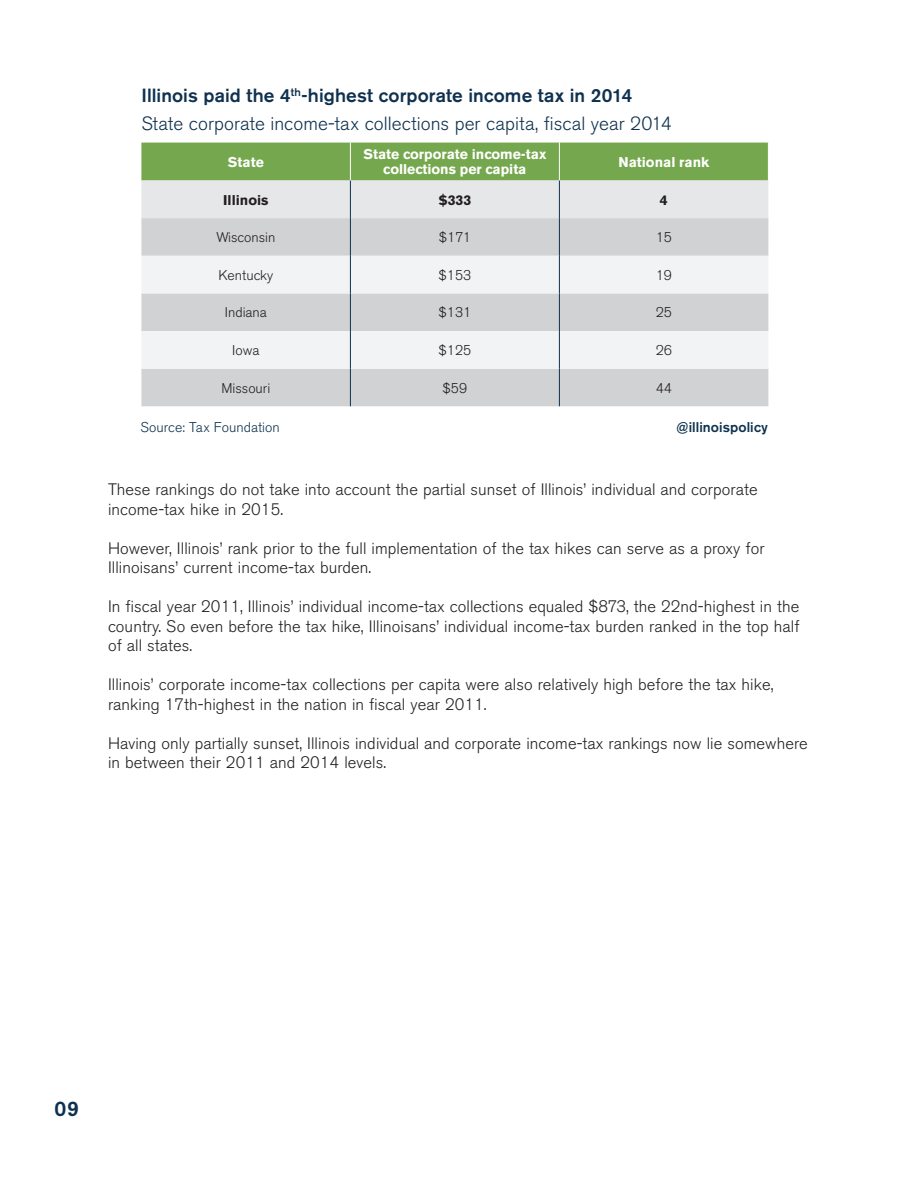
<style>
.page{position:relative;width:918px;height:1188px;background:#fff}
.page>*{position:absolute;margin:0;border:0;box-sizing:border-box;transform-origin:0 0}
.t1{font:500 21px "Akzidenz Grotesk BE";color:#0f314f}
.t2{font:300 18.9px/27.2px "Akzidenz Grotesk BE";color:#0f314f}
.t3{font:300 16.5px/19.5px "Akzidenz Grotesk BE";letter-spacing:.005em;color:#231f20}
.t4{font:300 14.1px "Akzidenz Grotesk BE";color:#231f20}
.t5{font:700 14.1px/14.9px "Akzidenz Grotesk BE";color:#fff;text-align:center}
.t6{font:300 14.1px "Akzidenz Grotesk BE";color:#0d324f}
.t7{font:500 14.1px "Akzidenz Grotesk BE";letter-spacing:.005em;color:#0d324f}
.t8{font:700 14.1px "Akzidenz Grotesk BE";color:#231f20}
.s1{font-weight:500}
</style>
<div class="page">
<svg style="left:141px;top:143px;width:627px;height:75px;background:#adc79c"></svg>
<div style="left:141px;top:218px;width:627px;height:188px;background:#d1d2d4"></div>
<svg style="left:141px;top:256px;width:627px;height:113px;fill:#f2f3f4"></svg>
<hr style="left:350px;top:143px;width:1px;height:38px;background:#fff">
<hr style="left:559px;top:143px;width:1px;height:38px;background:#fff">
<hr style="left:350px;top:181px;width:1px;height:37px;background:#0d324f">
<hr style="left:559px;top:181px;width:1px;height:37px;background:#0d324f">
<hr style="left:350px;top:218px;width:1px;height:38px;background:#0d324f">
<hr style="left:559px;top:218px;width:1px;height:38px;background:#0d324f">
<hr style="left:350px;top:256px;width:1px;height:37px;background:#0d324f">
<hr style="left:559px;top:256px;width:1px;height:37px;background:#0d324f">
<hr style="left:350px;top:293px;width:1px;height:38px;background:#0d324f">
<hr style="left:559px;top:293px;width:1px;height:38px;background:#0d324f">
<hr style="left:350px;top:331px;width:1px;height:38px;background:#0d324f">
<hr style="left:559px;top:331px;width:1px;height:38px;background:#0d324f">
<hr style="left:350px;top:369px;width:1px;height:37px;background:#0d324f">
<hr style="left:559px;top:369px;width:1px;height:37px;background:#0d324f">
<p class="t2" style="left:141px;top:85px;width:532px"><span class="s1">Illinois paid the 4</span><sup>th</sup><span class="s1">-highest corporate income tax in 2014<br></span>State corporate income-tax collections per capita, fiscal year 2014</p>
<p class="t5" style="left:228px;top:155px;width:37px">State</p>
<p class="t5" style="left:363px;top:147px;width:184px">State corporate income-tax collections per capita</p>
<p class="t5" style="left:618px;top:155px;width:92px">National rank</p>
<p class="t8" style="left:223px;top:192px;width:47px">Illinois</p>
<p class="t8" style="left:438px;top:192px;width:35px">$333</p>
<p class="t8" style="left:660px;top:192px;width:9px">4</p>
<p class="t4" style="left:216px;top:232px;width:61px">Wisconsin</p>
<p class="t4" style="left:439px;top:232px;width:34px">$171</p>
<p class="t4" style="left:656px;top:232px;width:18px">15</p>
<p class="t4" style="left:219px;top:270px;width:56px">Kentucky</p>
<p class="t4" style="left:438px;top:270px;width:35px">$153</p>
<p class="t4" style="left:656px;top:270px;width:18px">19</p>
<p class="t4" style="left:225px;top:308px;width:44px">Indiana</p>
<p class="t4" style="left:438px;top:308px;width:35px">$131</p>
<p class="t4" style="left:656px;top:308px;width:18px">25</p>
<p class="t4" style="left:232px;top:345px;width:29px">Iowa</p>
<p class="t4" style="left:438px;top:345px;width:35px">$125</p>
<p class="t4" style="left:656px;top:345px;width:18px">26</p>
<p class="t4" style="left:221px;top:383px;width:50px">Missouri</p>
<p class="t4" style="left:442px;top:383px;width:26px">$59</p>
<p class="t4" style="left:656px;top:383px;width:18px">44</p>
<p class="t7" style="left:676px;top:419px;width:93px">@illinoispolicy</p>
<p class="t6" style="left:141px;top:422px;width:141px">Source: Tax Foundation</p>
<p class="t3" style="left:108px;top:482px;width:651px">These rankings do not take into account the partial sunset of Illinois’ individual and corporate income-tax hike in 2015.</p>
<p class="t3" style="left:108px;top:540px;width:658px">However, Illinois’ rank prior to the full implementation of the tax hikes can serve as a proxy for<br>Illinoisans’ current income-tax burden.</p>
<p class="t3" style="left:108px;top:599px;width:693px;text-align:justify">In fiscal year 2011, Illinois’ individual income-tax collections equaled $873, the 22nd-highest in the country. So even before the tax hike, Illinoisans’ individual income-tax burden ranked in the top half of all states.</p>
<p class="t3" style="left:108px;top:677px;width:667px">Illinois’ corporate income-tax collections per capita were also relatively high before the tax hike, ranking 17th-highest in the nation in fiscal year 2011.</p>
<p class="t3" style="left:108px;top:735px;width:701px">Having only partially sunset, Illinois individual and corporate income-tax rankings now lie somewhere in between their 2011 and 2014 levels.</p>
<p class="t1" style="left:54px;top:1096px;width:26px">09</p>
</div>
